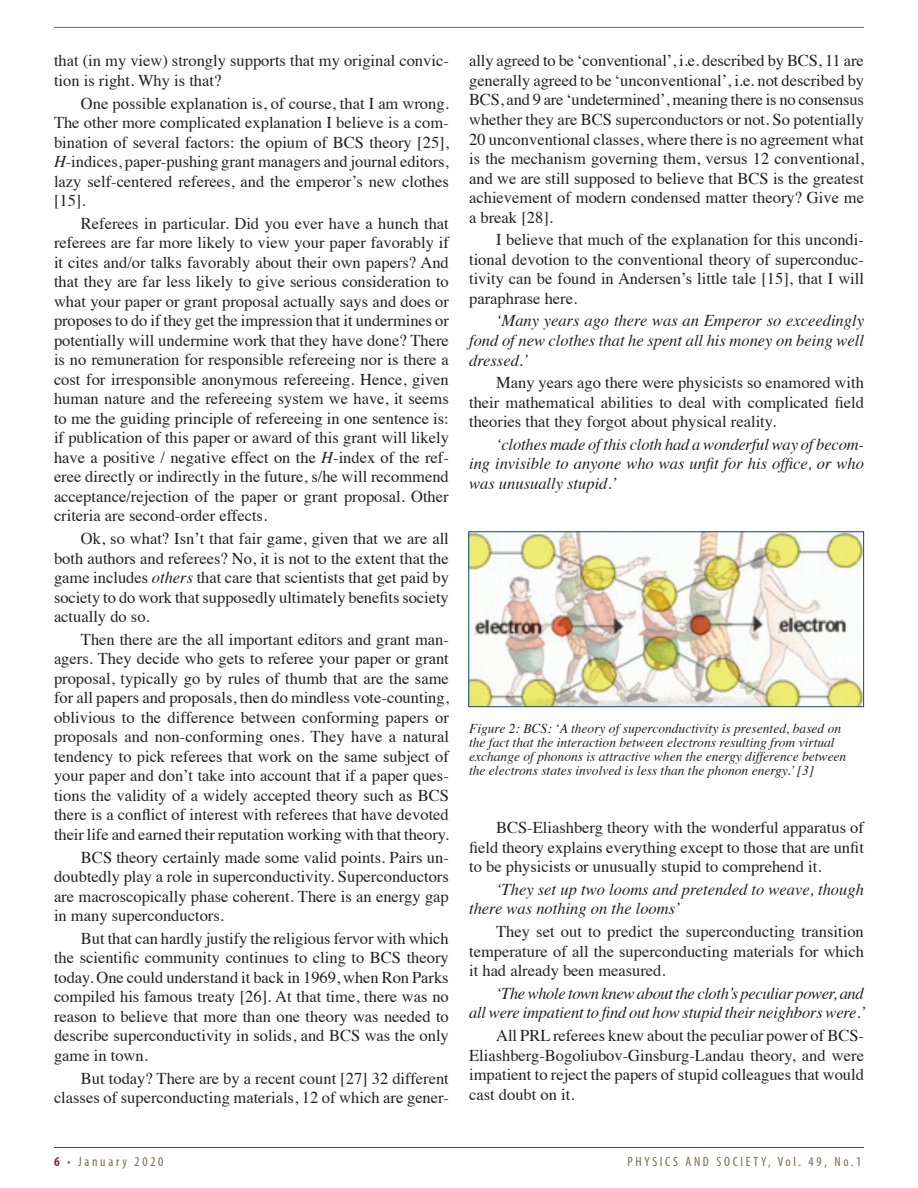
<style>
.page{position:relative;width:918px;height:1188px;background:#fff}
.page>*{position:absolute;margin:0;border:0;box-sizing:border-box;transform-origin:0 0}
.t1{font:16.5px/19.5px "Times";color:#231f20;text-align:justify}
.t2{font:italic 16.5px/19.5px "Times";color:#231f20;text-align:justify}
.t3{font:italic 13.5px/14.2px "Times";color:#231f20}
.t4{font:condensed 13.5px "Myriad Pro";letter-spacing:.2em;color:#79694e}
.s1{font-style:italic}
.s2{font-weight:700;color:#722e4e}
</style>
<div class="page">
<hr style="left:54px;top:1147px;width:810px;height:1px;background:#722e4e">
<hr style="left:54px;top:27px;width:810px;height:1px;background:#79694e">
<img style="left:470px;top:533px;width:392px;height:172px">
<div style="left:468px;top:531px;width:396px;height:176px;border:1px solid #064a77"></div>
<p class="t1" style="left:54px;top:50px;width:396px">that (in my view) strongly supports that my original convic&shy;tion is right. Why is that?</p>
<p class="t1" style="left:54px;top:92px;width:396px;text-indent:27px">One possible explanation is, of course, that I am wrong.<br>The other more complicated explanation I believe is a com&shy;bination of several factors: the opium of BCS theory [25], <span class="s1">H</span>-indices, paper-pushing grant managers and journal editors, lazy self-centered referees, and the emperor’s new clothes [15].</p>
<p class="t1" style="left:54px;top:212px;width:396px;text-indent:27px">Referees in particular. Did you ever have a hunch that referees are far more likely to view your paper favorably if it cites and/or talks favorably about their own papers? And that they are far less likely to give serious consideration to what your paper or grant proposal actually says and does or proposes to do if they get the impression that it undermines or potentially will undermine work that they have done? There is no remuneration for responsible refereeing nor is there a cost for irresponsible anonymous refereeing. Hence, given human nature and the refereeing system we have, it seems to me the guiding principle of refereeing in one sentence is: if publication of this paper or award of this grant will likely have a positive / negative effect on the <span class="s1">H</span>-index of the ref&shy;eree directly or indirectly in the future, s/he will recommend acceptance/rejection of the paper or grant proposal. Other criteria are second-order effects.</p>
<p class="t1" style="left:54px;top:527px;width:396px;text-indent:27px">Ok, so what? Isn’t that fair game, given that we are all both authors and referees? No, it is not to the extent that the game includes <span class="s1">others</span> that care that scientists that get paid by society to do work that supposedly ultimately benefits society actually do so.</p>
<p class="t1" style="left:54px;top:628px;width:397px;text-indent:27px">Then there are the all important editors and grant man&shy;agers. They decide who gets to referee your paper or grant proposal, typically go by rules of thumb that are the same for all papers and proposals, then do mindless vote-counting, oblivious to the difference between conforming papers or proposals and non-conforming ones. They have a natural tendency to pick referees that work on the same subject of your paper and don’t take into account that if a paper ques&shy;tions the validity of a widely accepted theory such as BCS there is a conflict of interest with referees that have devoted their life and earned their reputation working with that theory.</p>
<p class="t1" style="left:54px;top:846px;width:396px;text-indent:27px">BCS theory certainly made some valid points. Pairs un&shy;doubtedly play a role in superconductivity. Superconductors are macroscopically phase coherent. There is an energy gap in many superconductors.</p>
<p class="t1" style="left:54px;top:927px;width:396px;text-indent:27px">But that can hardly justify the religious fervor with which the scientific community continues to cling to BCS theory today. One could understand it back in 1969, when Ron Parks compiled his famous treaty [26]. At that time, there was no reason to believe that more than one theory was needed to describe superconductivity in solids, and BCS was the only game in town.</p>
<p class="t1" style="left:54px;top:1067px;width:396px;text-align:right">But today? There are by a recent count [27] 32 different classes of superconducting materials, 12 of which are gener-</p>
<p class="t1" style="left:469px;top:50px;width:397px">ally agreed to be ‘conventional’, i.e. described by BCS, 11 are generally agreed to be ‘unconventional’, i.e. not described by BCS, and 9 are ‘undetermined’, meaning there is no consensus whether they are BCS superconductors or not. So potentially 20 unconventional classes, where there is no agreement what is the mechanism governing them, versus 12 conventional, and we are still supposed to believe that BCS is the greatest achievement of modern condensed matter theory? Give me a break [28].</p>
<p class="t1" style="left:469px;top:229px;width:396px;text-indent:27px">I believe that much of the explanation for this uncondi&shy;tional devotion to the conventional theory of superconduc&shy;tivity can be found in Andersen’s little tale [15], that I will paraphrase here.</p>
<p class="t2" style="left:469px;top:310px;width:396px;text-indent:27px">‘Many years ago there was an Emperor so exceedingly fond of new clothes that he spent all his money on being well dressed.’</p>
<p class="t1" style="left:469px;top:372px;width:396px;text-indent:27px">Many years ago there were physicists so enamored with their mathematical abilities to deal with complicated field theories that they forgot about physical reality.</p>
<p class="t2" style="left:469px;top:434px;width:397px;text-indent:27px">‘clothes made of this cloth had a wonderful way of becom&shy;ing invisible to anyone who was unfit for his office, or who was unusually stupid.’</p>
<p class="t3" style="left:469px;top:720px;width:379px">Figure 2: BCS: ‘A theory of superconductivity is presented, based on the fact that the interaction between electrons resulting from virtual exchange of phonons is attractive when the energy difference between the electrons states involved is less than the phonon energy.’ [3]</p>
<p class="t1" style="left:469px;top:816px;width:396px;text-indent:27px">BCS-Eliashberg theory with the wonderful apparatus of field theory explains everything except to those that are unfit to be physicists or unusually stupid to comprehend it.</p>
<p class="t2" style="left:469px;top:879px;width:396px;text-indent:27px">‘They set up two looms and pretended to weave, though there was nothing on the looms’</p>
<p class="t1" style="left:469px;top:920px;width:396px;text-indent:27px">They set out to predict the superconducting transition temperature of all the superconducting materials for which it had already been measured.</p>
<p class="t2" style="left:469px;top:983px;width:398px;text-align:right">‘The whole town knew about the cloth’s peculiar power, and<br>all were impatient to find out how stupid their neighbors were.’</p>
<p class="t1" style="left:469px;top:1024px;width:397px;text-indent:27px">All PRL referees knew about the peculiar power of BCS-Eliashberg-Bogoliubov-Ginsburg-Landau theory, and were impatient to reject the papers of stupid colleagues that would cast doubt on it.</p>
<p class="t4" style="left:54px;top:1154px;width:111px"><span class="s2">6</span> • January 2020</p>
<p class="t4" style="left:627px;top:1154px;width:236px">PHYSICS AND SOCIETY, Vol. 49, No.1</p>
</div>
